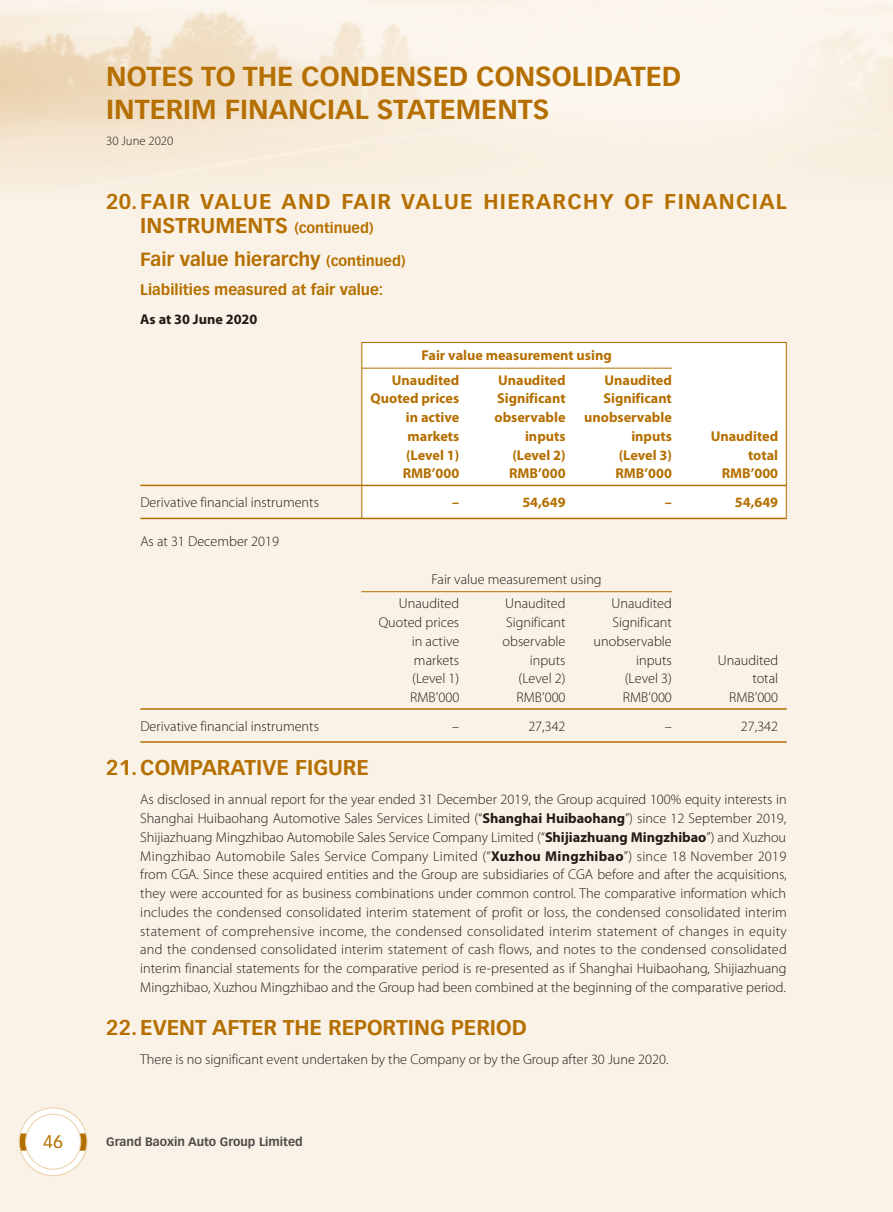
<style>
.page{position:relative;width:893px;height:1212px;background:#fff}
.page>*{position:absolute;margin:0;border:0;box-sizing:border-box;transform-origin:0 0}
.t1{font:700 27px "Vectora LT Std";color:#b56f00}
.t2{font:700 21px "Vectora LT Std";color:#b56f00}
.t3{font:700 18.75px "Vectora LT Std";color:#b56f00}
.t4{font:18px "Vectora LT Std";color:#b56f00}
.t5{font:700 15px "Vectora LT Std";color:#b56f00}
.t6{font:300 14.25px/18.8px "Myriad Pro";color:#231916}
.t7{font:700 14.25px/24.5px "Myriad Pro";color:#b56f00}
.t8{font:700 14.25px "Vectora LT Std";color:#b56f00}
.t9{font:700 14.25px "Myriad Pro";color:#231916}
.t10{font:300 12.75px "Myriad Pro";color:#231916}
.t11{font:700 12px "Vectora LT Std";color:#4d4a4a}
.s1{font-size:21px}
.s2{font-size:14.25px}
.s3{font-weight:700}
</style>
<div class="page">
<div style="left:0;top:0;width:892px;height:1212px;background:#faf2e6"></div>
<img style="left:0;top:12px;width:418px;height:166px">
<svg style="left:19px;top:1108px;width:68px;height:67px"></svg>
<svg style="left:19px;top:1134px;width:67px;height:16px"></svg>
<div style="left:19px;top:1107px;width:69px;height:69px;border:1px solid #ebd2ae;border-radius:50%"></div>
<div style="left:26px;top:1114px;width:55px;height:55px;background:#fff;border-radius:50%"></div>
<div style="left:25px;top:1113px;width:56px;height:57px;border:1px solid #ebd2ae;border-radius:50%"></div>
<div style="left:361px;top:342px;width:426px;height:177px;background:#fff;border:1px solid #b56f00"></div>
<hr style="left:140px;top:485px;width:647px;height:1px;background:#b56f00">
<hr style="left:140px;top:518px;width:647px;height:1px;background:#b56f00">
<hr style="left:140px;top:708px;width:647px;height:2px;background:#b56f00">
<hr style="left:140px;top:741px;width:647px;height:2px;background:#b56f00">
<hr style="left:361px;top:368px;width:311px;height:1px;background:#b56f00">
<hr style="left:361px;top:591px;width:311px;height:1px;background:#b56f00">
<h1 class="t1" style="left:106px;top:60px;width:482px">NOTES TO THE CONDENSED CONSOLIDA</h1>
<h1 class="t1" style="left:631px;top:60px;width:49px">TED</h1>
<h1 class="t1" style="left:106px;top:93px;width:77px">INTERIM</h1>
<h1 class="t1" style="left:225px;top:93px;width:100px">FINANCIAL</h1>
<h1 class="t1" style="left:377px;top:93px;width:174px">STATEMENTS</h1>
<p class="t10" style="left:106px;top:133px;width:69px">30 June 2020</p>
<h2 class="t2" style="left:106px;top:189px;width:60px">20.FAIR</h2>
<h2 class="t2" style="left:200px;top:189px;width:16px">VALU</h2>
<h2 class="t2" style="left:259px;top:189px;width:96px">E AND FAIR</h2>
<h2 class="t2" style="left:401px;top:189px;width:16px">VALU</h2>
<h2 class="t2" style="left:460px;top:189px;width:78px">E HIERARCHY</h2>
<h2 class="t2" style="left:624px;top:189px;width:125px">OF FI NANCIAL</h2>
<h2 class="t2" style="left:140px;top:213px;width:63px">INSTRUM</h2>
<p class="t8" style="left:235px;top:219px;width:140px"><span class="s1">ENTS</span> (CONTINUED)</p>
<h3 class="t3" style="left:140px;top:247px;width:267px">FAIR VALUE HIERARCHY <span class="s2">(CONTINUED)</span></h3>
<p class="t5" style="left:140px;top:280px;width:245px">LIABILITIES MEASURED AT FAIR VALUE:</p>
<p class="t9" style="left:140px;top:309px;width:119px">As at 30 June 2020</p>
<p class="t7" style="left:392px;top:343px;width:221px;text-indent:30px">Fair value measurement using<br>Unaudited</p>
<p class="t7" style="left:498px;top:367px;width:69px">Unaudited</p>
<p class="t7" style="left:604px;top:367px;width:69px">Unaudited</p>
<p class="t7" style="left:371px;top:386px;width:90px">Quoted prices</p>
<p class="t7" style="left:497px;top:386px;width:70px">Significant</p>
<p class="t7" style="left:603px;top:386px;width:70px">Significant</p>
<p class="t7" style="left:406px;top:405px;width:55px">in active</p>
<p class="t7" style="left:494px;top:405px;width:73px">observable</p>
<p class="t7" style="left:584px;top:405px;width:89px">unobservable</p>
<p class="t7" style="left:408px;top:423px;width:53px">markets</p>
<p class="t7" style="left:525px;top:423px;width:42px">inputs</p>
<p class="t7" style="left:631px;top:423px;width:42px">inputs</p>
<p class="t7" style="left:711px;top:423px;width:69px">Unaudited</p>
<p class="t7" style="left:406px;top:442px;width:55px">(Level 1)</p>
<p class="t7" style="left:512px;top:442px;width:55px">(Level 2)</p>
<p class="t7" style="left:619px;top:442px;width:55px">(Level 3)</p>
<p class="t7" style="left:748px;top:442px;width:32px">total</p>
<p class="t7" style="left:403px;top:461px;width:58px">RMB’000</p>
<p class="t7" style="left:509px;top:461px;width:58px">RMB’000</p>
<p class="t7" style="left:615px;top:461px;width:58px">RMB’000</p>
<p class="t7" style="left:722px;top:461px;width:58px">RMB’000</p>
<p class="t6" style="left:140px;top:493px;width:180px">Derivative financial instruments</p>
<p class="t7" style="left:452px;top:490px;width:9px">–</p>
<p class="t7" style="left:522px;top:490px;width:45px">54,649</p>
<p class="t7" style="left:665px;top:490px;width:9px">–</p>
<p class="t7" style="left:735px;top:490px;width:45px">54,649</p>
<p class="t6" style="left:140px;top:532px;width:140px">As at 31 December 2019</p>
<p class="t6" style="left:399px;top:567px;width:204px;line-height:24.5px;text-indent:33px">Fair value measurement using<br>Unaudited</p>
<p class="t6" style="left:505px;top:594px;width:62px">Unaudited</p>
<p class="t6" style="left:612px;top:594px;width:62px">Unaudited</p>
<p class="t6" style="left:379px;top:613px;width:82px">Quoted prices</p>
<p class="t6" style="left:506px;top:613px;width:61px">Significant</p>
<p class="t6" style="left:612px;top:613px;width:61px">Significant</p>
<p class="t6" style="left:412px;top:631px;width:49px">in active</p>
<p class="t6" style="left:503px;top:631px;width:65px">observable</p>
<p class="t6" style="left:594px;top:631px;width:80px">unobservable</p>
<p class="t6" style="left:414px;top:650px;width:47px">markets</p>
<p class="t6" style="left:530px;top:650px;width:37px">inputs</p>
<p class="t6" style="left:636px;top:650px;width:37px">inputs</p>
<p class="t6" style="left:718px;top:650px;width:62px">Unaudited</p>
<p class="t6" style="left:412px;top:669px;width:49px">(Level 1)</p>
<p class="t6" style="left:519px;top:669px;width:49px">(Level 2)</p>
<p class="t6" style="left:625px;top:669px;width:49px">(Level 3)</p>
<p class="t6" style="left:752px;top:669px;width:27px">total</p>
<p class="t6" style="left:410px;top:688px;width:50px">RMB’000</p>
<p class="t6" style="left:517px;top:688px;width:50px">RMB’000</p>
<p class="t6" style="left:623px;top:688px;width:50px">RMB’000</p>
<p class="t6" style="left:729px;top:688px;width:50px">RMB’000</p>
<p class="t6" style="left:140px;top:716px;width:180px">Derivative financial instruments</p>
<p class="t6" style="left:452px;top:716px;width:9px">–</p>
<p class="t6" style="left:528px;top:716px;width:39px">27,342</p>
<p class="t6" style="left:665px;top:716px;width:9px">–</p>
<p class="t6" style="left:741px;top:716px;width:39px">27,342</p>
<h2 class="t2" style="left:106px;top:755px;width:80px">21.COMPARA</h2>
<h2 class="t2" style="left:245px;top:755px;width:76px">TIVE FIGUR</h2>
<h2 class="t2" style="left:357px;top:755px;width:14px">E</h2>
<p class="t6" style="left:140px;top:790px;width:648px;text-align:justify">As disclosed in annual report for the year ended 31 December 2019, the Group acquired 100% equity interests in Shanghai Huibaohang Automotive Sales Services Limited (“<span class="s3">Shanghai Huibaohang</span>”) since 12 September 2019, Shijiazhuang Mingzhibao Automobile Sales Service Company Limited (“<span class="s3">Shijiazhuang Mingzhibao</span>”) and Xuzhou Mingzhibao Automobile Sales Service Company Limited (“<span class="s3">Xuzhou Mingzhibao</span>”) since 18 November 2019 from CGA. Since these acquired entities and the Group are subsidiaries of CGA before and after the acquisitions, they were accounted for as business combinations under common control. The comparative information which includes the condensed consolidated interim statement of profit or loss, the condensed consolidated interim statement of comprehensive income, the condensed consolidated interim statement of changes in equity and the condensed consolidated interim statement of cash flows, and notes to the condensed consolidated interim financial statements for the comparative period is re-presented as if Shanghai Huibaohang, Shijiazhuang Mingzhibao, Xuzhou Mingzhibao and the Group had been combined at the beginning of the comparative period.</p>
<h2 class="t2" style="left:106px;top:1015px;width:420px">22. EVENT AFTER THE REPORTING PERIOD</h2>
<p class="t6" style="left:140px;top:1050px;width:530px">There is no significant event undertaken by the Company or by the Group after 30 June 2020.</p>
<p class="t4" style="left:43px;top:1131px;width:22px">46</p>
<p class="t11" style="left:106px;top:1134px;width:198px">GRAND BAOXIN AUTO GROUP LIMITED</p>
</div>
